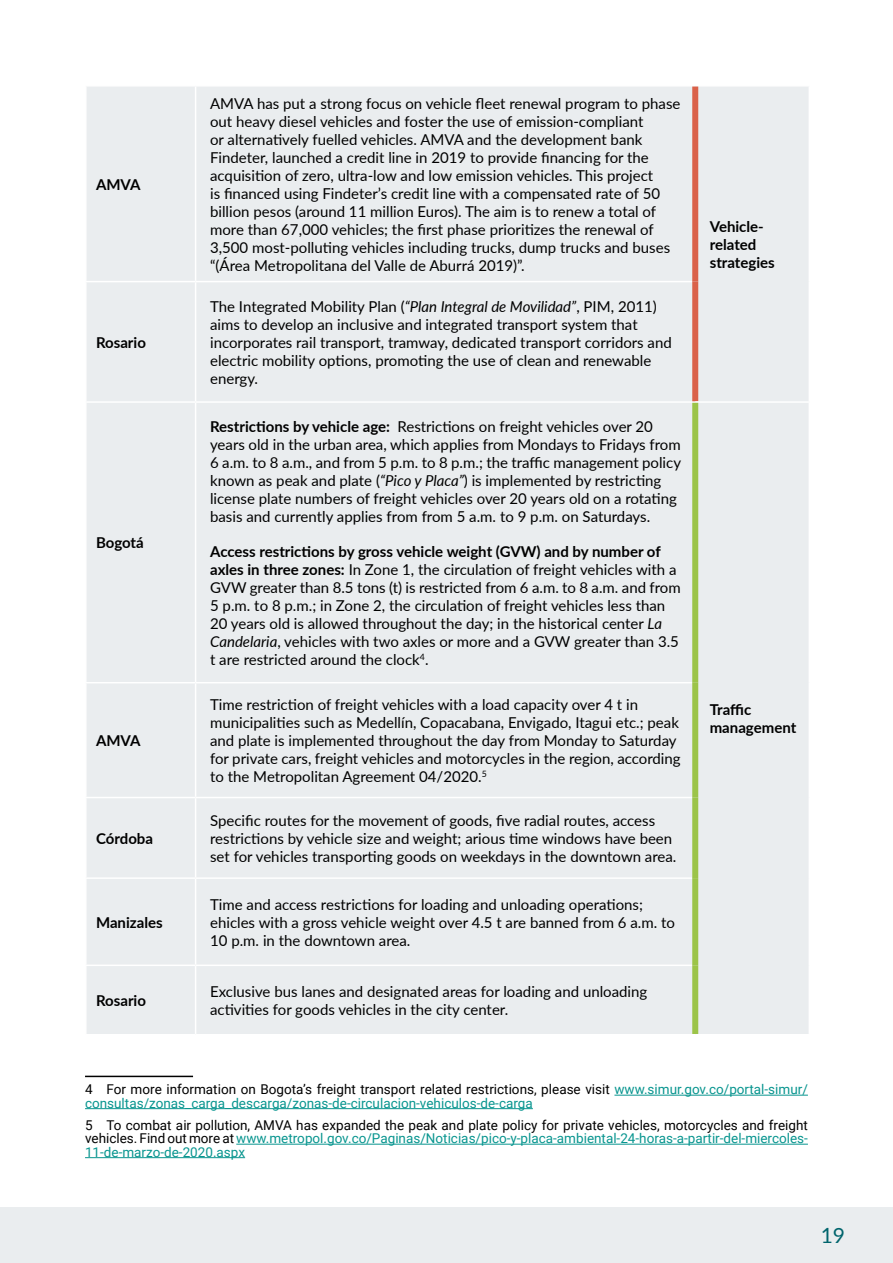
<style>
.page{position:relative;width:893px;height:1263px;background:#fff}
.page>*{position:absolute;margin:0;border:0;box-sizing:border-box;transform-origin:0 0}
.t1{font:21px "Lato";color:#00646c}
.t2{font:15px/18px "Lato";color:#000}
.t3{font:700 15px/18px "Lato";color:#000}
.t4{font:13.5px/13.5px "Roboto";color:#000;text-align:justify}
.t5{font:13.5px/13.5px "Roboto";color:#08958f}
.s1{font-style:italic}
.s2{font-weight:700}
.s3{color:#000}
.s4{color:#08958f}
</style>
<div class="page">
<div style="left:0;top:1208px;width:893px;height:55px;background:#eaedef"></div>
<div style="left:87px;top:87px;width:722px;height:947px;background:#eaedef"></div>
<hr style="left:195px;top:87px;width:1px;height:194px;background:#fff">
<hr style="left:85px;top:281px;width:111px;height:1px;background:#fff">
<hr style="left:196px;top:281px;width:496px;height:1px;background:#fff">
<hr style="left:195px;top:282px;width:1px;height:119px;background:#fff">
<hr style="left:85px;top:401px;width:111px;height:2px;background:#fff">
<hr style="left:196px;top:401px;width:499px;height:2px;background:#fff">
<hr style="left:195px;top:403px;width:1px;height:279px;background:#fff">
<hr style="left:85px;top:682px;width:111px;height:1px;background:#fff">
<hr style="left:196px;top:682px;width:496px;height:1px;background:#fff">
<hr style="left:195px;top:683px;width:1px;height:114px;background:#fff">
<hr style="left:85px;top:797px;width:111px;height:1px;background:#fff">
<hr style="left:196px;top:797px;width:496px;height:1px;background:#fff">
<hr style="left:195px;top:798px;width:1px;height:79px;background:#fff">
<hr style="left:85px;top:877px;width:111px;height:2px;background:#fff">
<hr style="left:196px;top:877px;width:496px;height:2px;background:#fff">
<hr style="left:195px;top:879px;width:1px;height:85px;background:#fff">
<hr style="left:85px;top:964px;width:111px;height:2px;background:#fff">
<hr style="left:196px;top:964px;width:496px;height:2px;background:#fff">
<hr style="left:195px;top:966px;width:1px;height:68px;background:#fff">
<div style="left:692px;top:87px;width:6px;height:195px;background:#da6149"></div>
<div style="left:692px;top:282px;width:6px;height:119px;background:#da6149"></div>
<hr style="left:695px;top:401px;width:115px;height:2px;background:#fff">
<div style="left:692px;top:403px;width:6px;height:280px;background:#9cc448"></div>
<div style="left:692px;top:683px;width:6px;height:114px;background:#9cc448"></div>
<div style="left:692px;top:797px;width:6px;height:81px;background:#9cc448"></div>
<div style="left:692px;top:878px;width:6px;height:87px;background:#9cc448"></div>
<div style="left:692px;top:965px;width:6px;height:69px;background:#9cc448"></div>
<hr style="left:85px;top:1076px;width:108px;height:1px;background:#000">
<hr style="left:614px;top:1095px;width:194px;height:1px;background:#08958f">
<hr style="left:85px;top:1108px;width:448px;height:1px;background:#08958f">
<hr style="left:236px;top:1144px;width:572px;height:1px;background:#08958f">
<hr style="left:85px;top:1157px;width:160px;height:1px;background:#08958f">
<p class="t3" style="left:96px;top:175px;width:46px">AMVA</p>
<p class="t3" style="left:96px;top:333px;width:51px">Rosario</p>
<p class="t3" style="left:96px;top:533px;width:49px">Bogotá</p>
<p class="t3" style="left:96px;top:731px;width:46px">AMVA</p>
<p class="t3" style="left:96px;top:829px;width:58px">Córdoba</p>
<p class="t3" style="left:96px;top:913px;width:68px">Manizales</p>
<p class="t2" style="left:210px;top:94px;width:472px">AMVA has put a strong focus on vehicle fleet renewal program to phase out heavy diesel vehicles and foster the use of emission-compliant<br>or alternatively fuelled vehicles. AMVA and the development bank Findeter, launched a credit line in 2019 to provide financing for the acquisition of zero, ultra-low and low emission vehicles. This project<br>is financed using Findeter’s credit line with a compensated rate of 50 billion pesos (around 11 million Euros). The aim is to renew a total of more than 67,000 vehicles; the first phase prioritizes the renewal of 3,500 most-polluting vehicles including trucks, dump trucks and buses “(Área Metropolitana del Valle de Aburrá 2019)”.</p>
<p class="t2" style="left:210px;top:297px;width:463px">The Integrated Mobility Plan (<span class="s1">“Plan Integral de Movilidad”</span>, PIM, 2011) aims to develop an inclusive and integrated transport system that incorporates rail transport, tramway, dedicated transport corridors and electric mobility options, promoting the use of clean and renewable energy.</p>
<p class="t2" style="left:210px;top:417px;width:472px"><span class="s2">Restrictions by vehicle age:</span> Restrictions on freight vehicles over 20 years old in the urban area, which applies from Mondays to Fridays from 6 a.m. to 8 a.m., and from 5 p.m. to 8 p.m.; the traffic management policy known as peak and plate (<span class="s1">“Pico y Placa”</span>) is implemented by restricting license plate numbers of freight vehicles over 20 years old on a rotating basis and currently applies from from 5 a.m. to 9 p.m. on Saturdays.</p>
<p class="t2" style="left:210px;top:542px;width:472px"><span class="s2">Access restrictions by gross vehicle weight (GVW) and by number of axles in three zones:</span> In Zone 1, the circulation of freight vehicles with a GVW greater than 8.5 tons (t) is restricted from 6 a.m. to 8 a.m. and from 5 p.m. to 8 p.m.; in Zone 2, the circulation of freight vehicles less than 20 years old is allowed throughout the day; in the historical center <span class="s1">La Candelaria</span>, vehicles with two axles or more and a GVW greater than 3.5 t are restricted around the clock<sup>4</sup>.</p>
<p class="t2" style="left:210px;top:695px;width:472px">Time restriction of freight vehicles with a load capacity over 4 t in municipalities such as Medellín, Copacabana, Envigado, Itagui etc.; peak and plate is implemented throughout the day from Monday to Saturday for private cars, freight vehicles and motorcycles in the region, according to the Metropolitan Agreement 04/2020.<sup>5</sup></p>
<p class="t2" style="left:210px;top:811px;width:468px">Specific routes for the movement of goods, five radial routes, access restrictions by vehicle size and weight; arious time windows have been set for vehicles transporting goods on weekdays in the downtown area.</p>
<p class="t2" style="left:210px;top:895px;width:466px">Time and access restrictions for loading and unloading operations; ehicles with a gross vehicle weight over 4.5 t are banned from 6 a.m. to<br>10 p.m. in the downtown area.</p>
<p class="t3" style="left:96px;top:991px;width:51px">Rosario</p>
<p class="t2" style="left:210px;top:982px;width:439px">Exclusive bus lanes and designated areas for loading and unloading activities for goods vehicles in the city center.</p>
<p class="t3" style="left:710px;top:217px;width:67px">Vehicle&shy;related strategies</p>
<p class="t3" style="left:710px;top:700px;width:88px">Traffic management</p>
<p class="t5" style="left:85px;top:1082px;width:724px"><span class="s3">4 For more information on Bogota’s freight transport related restrictions, please visit</span> www.simur.gov.co/portal-simur/ consultas/zonas_carga_descarga/zonas-de-circulacion-vehiculos-de-carga</p>
<p class="t4" style="left:85px;top:1117px;width:724px">5 To combat air pollution, AMVA has expanded the peak and plate policy for private vehicles, motorcycles and freight vehicles. Find out more at <span class="s4">www.metropol.gov.co/Paginas/Noticias/pico-y-placa-ambiental-24-horas-a-partir-del-miercoles-11-de-marzo-de-2020.aspx</span></p>
<h1 class="t1" style="left:821px;top:1220px;width:26px">19</h1>
</div>
